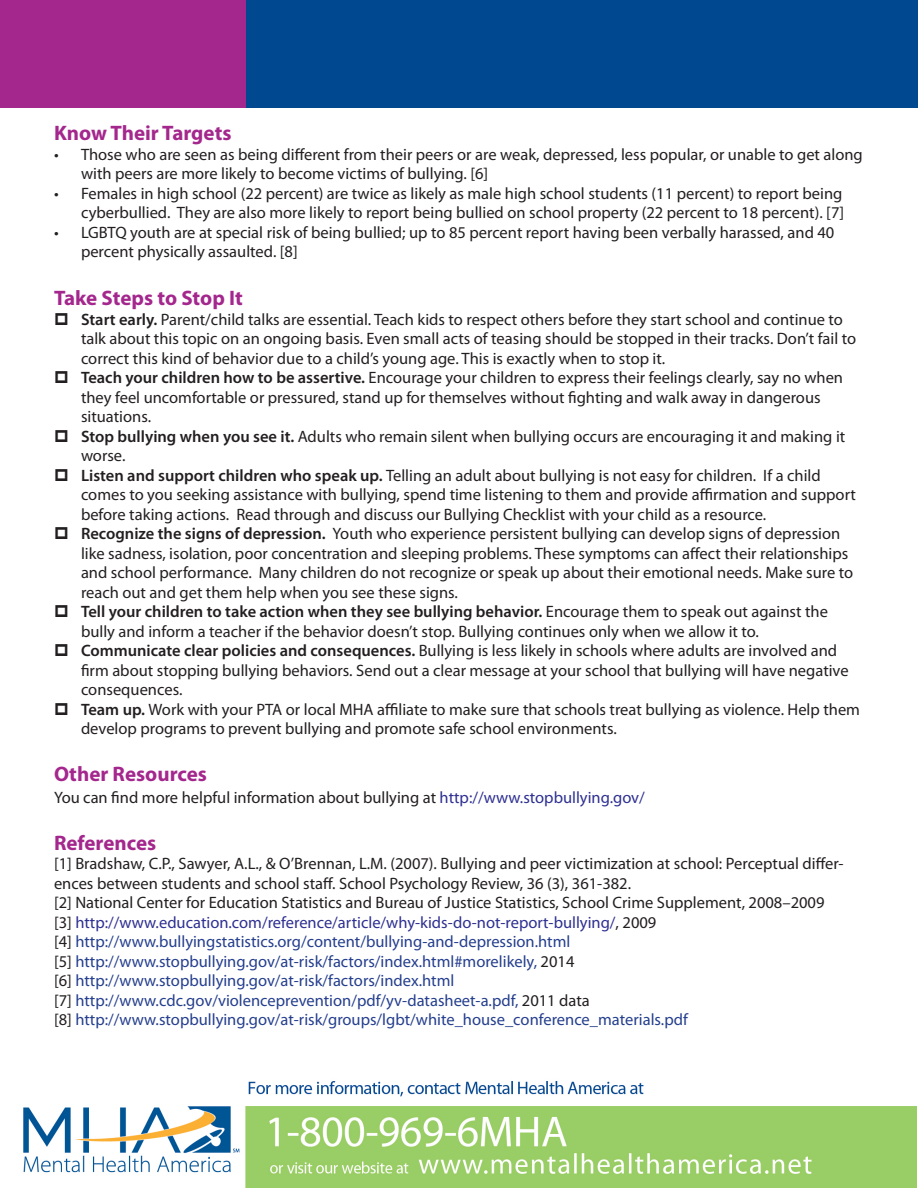
<style>
.page{position:relative;width:918px;height:1188px;background:#fff}
.page>*{position:absolute;margin:0;border:0;box-sizing:border-box;transform-origin:0 0}
.t1{font:700 21px "Myriad Pro";color:#a4278d}
.t2{font:16.5px/19.5px "Myriad Pro";color:#231f20}
.t3{font:16.5px "Myriad Pro";color:#253f8e}
.t4{font:16.5px "Myriad Pro";color:#2e3092}
.s1{font-weight:600}
.s2{color:#2e3092}
.s3{color:#231f20}
</style>
<div class="page">
<div style="left:0;top:0;width:918px;height:108px;background:#004890"></div>
<img style="left:23px;top:1081px;width:894px;height:107px">
<div style="left:0;top:0;width:245px;height:108px;background:#a4278d"></div>
<p class="t1" style="left:54px;top:119px;width:179px">Know Their Targets</p>
<p class="t2" style="left:81px;top:144px;width:783px;text-indent:-27px">• Those who are seen as being different from their peers or are weak, depressed, less popular, or unable to get along with peers are more likely to become victims of bullying. [6]</p>
<p class="t2" style="left:54px;top:183px;width:792px;text-align:right">• Females in high school (22 percent) are twice as likely as male high school students (11 percent) to report being cyberbullied. They are also more likely to report being bullied on school property (22 percent to 18 percent). [7]</p>
<p class="t2" style="left:81px;top:222px;width:755px;text-indent:-27px">• LGBTQ youth are at special risk of being bullied; up to 85 percent report having been verbally harassed, and 40 percent physically assaulted. [8]</p>
<p class="t1" style="left:54px;top:285px;width:191px">Take Steps to Stop It</p>
<p class="t2" style="left:81px;top:309px;width:777px"><span class="s1">Start early.</span> Parent/child talks are essential. Teach kids to respect others before they start school and continue to talk about this topic on an ongoing basis. Even small acts of teasing should be stopped in their tracks. Don’t fail to correct this kind of behavior due to a child’s young age. This is exactly when to stop it.</p>
<p class="t2" style="left:81px;top:368px;width:764px"><span class="s1">Teach your children how to be assertive.</span> Encourage your children to express their feelings clearly, say no when they feel uncomfortable or pressured, stand up for themselves without fighting and walk away in dangerous situations.</p>
<p class="t2" style="left:81px;top:426px;width:766px"><span class="s1">Stop bullying when you see it.</span> Adults who remain silent when bullying occurs are encouraging it and making it worse.</p>
<p class="t2" style="left:81px;top:465px;width:776px"><span class="s1">Listen and support children who speak up.</span> Telling an adult about bullying is not easy for children. If a child comes to you seeking assistance with bullying, spend time listening to them and provide affirmation and support before taking actions. Read through and discuss our Bullying Checklist with your child as a resource.</p>
<p class="t2" style="left:81px;top:524px;width:774px"><span class="s1">Recognize the signs of depression.</span> Youth who experience persistent bullying can develop signs of depression like sadness, isolation, poor concentration and sleeping problems. These symptoms can affect their relationships and school performance. Many children do not recognize or speak up about their emotional needs. Make sure to reach out and get them help when you see these signs.</p>
<p class="t2" style="left:81px;top:602px;width:748px"><span class="s1">Tell your children to take action when they see bullying behavior.</span> Encourage them to speak out against the bully and inform a teacher if the behavior doesn’t stop. Bullying continues only when we allow it to.</p>
<p class="t2" style="left:81px;top:641px;width:769px"><span class="s1">Communicate clear policies and consequences.</span> Bullying is less likely in schools where adults are involved and firm about stopping bullying behaviors. Send out a clear message at your school that bullying will have negative consequences.</p>
<p class="t2" style="left:81px;top:699px;width:781px"><span class="s1">Team up.</span> Work with your PTA or local MHA affiliate to make sure that schools treat bullying as violence. Help them develop programs to prevent bullying and promote safe school environments.</p>
<p class="t1" style="left:54px;top:760px;width:154px">Other Resources</p>
<p class="t2" style="left:54px;top:787px;width:592px">You can find more helpful information about bullying at <span class="s2">http://www.stopbullying.gov/</span></p>
<p class="t1" style="left:54px;top:829px;width:104px">References</p>
<p class="t2" style="left:54px;top:853px;width:791px">[1] Bradshaw, C.P., Sawyer, A.L., &amp; O’Brennan, L.M. (2007). Bullying and peer victimization at school: Perceptual differ&shy;ences between students and school staff. School Psychology Review, 36 (3), 361-382.</p>
<p class="t2" style="left:54px;top:892px;width:772px">[2] National Center for Education Statistics and Bureau of Justice Statistics, School Crime Supplement, 2008–2009</p>
<p class="t4" style="left:54px;top:912px;width:604px"><span class="s3">[3]</span> http://www.education.com/reference/article/why-kids-do-not-report-bullying/<span class="s3">, 2009</span></p>
<p class="t3" style="left:54px;top:931px;width:518px"><span class="s3">[4]</span> http://www.bullyingstatistics.org/content/bullying-and-depression.html</p>
<p class="t3" style="left:54px;top:951px;width:522px"><span class="s3">[5]</span> http://www.stopbullying.gov/at-risk/factors/index.html#morelikely, <span class="s3">2014</span></p>
<p class="t3" style="left:54px;top:970px;width:402px"><span class="s3">[6]</span> http://www.stopbullying.gov/at-risk/factors/index.html</p>
<p class="t3" style="left:54px;top:990px;width:537px"><span class="s3">[7]</span> http://www.cdc.gov/violenceprevention/pdf/yv-datasheet-a.pdf, <span class="s3">2011 data</span></p>
<p class="t3" style="left:54px;top:1009px;width:635px"><span class="s3">[8]</span> http://www.stopbullying.gov/at-risk/groups/lgbt/white_house_conference_materials.pdf</p>
</div>
